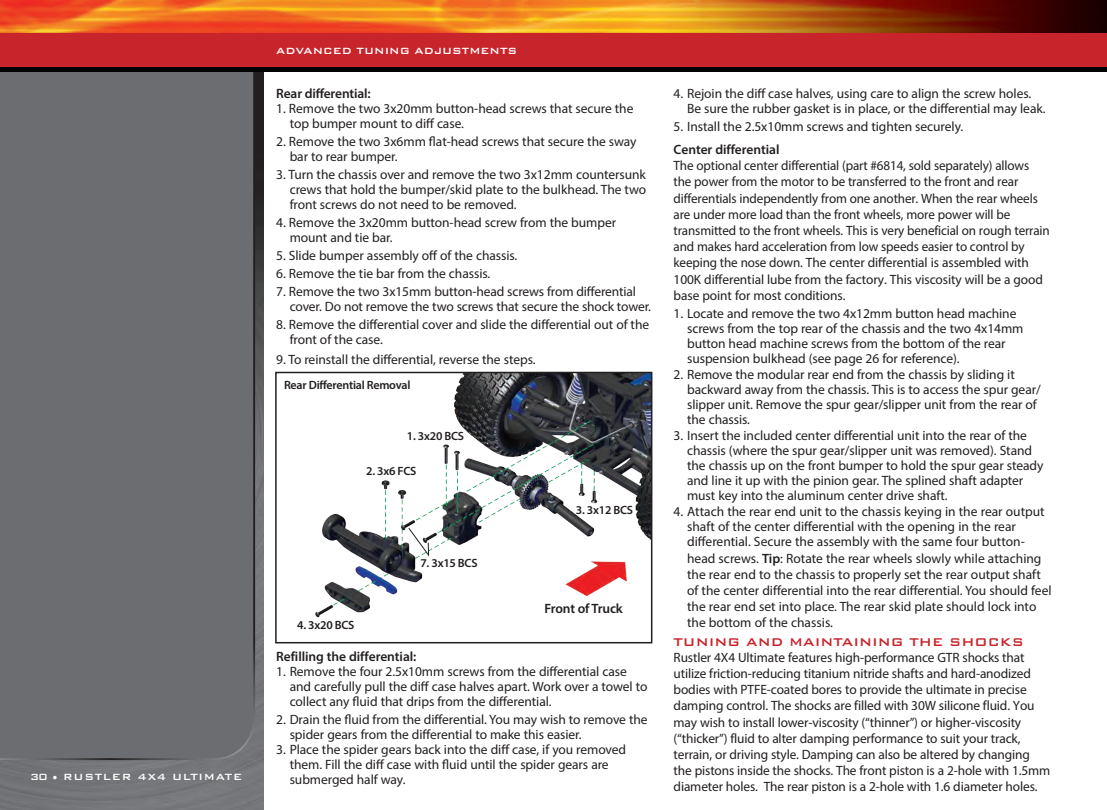
<style>
.page{position:relative;width:1107px;height:810px;background:#fff}
.page>*{position:absolute;margin:0;border:0;box-sizing:border-box;transform-origin:0 0}
.t1{font:500 15px "Bank Gothic BT";color:#c8242b}
.t2{font:13.5px/15px "Myriad Pro";letter-spacing:-.005em;color:#231f20}
.t3{font:600 13.5px "Myriad Pro";letter-spacing:-.005em;color:#231f20}
.t4{font:600 12px "Myriad Pro";letter-spacing:-.02em;color:#231f20}
.t5{font:500 12px "Bank Gothic BT";color:#fff}
.t6{font:500 12px "Bank Gothic BT";letter-spacing:.06em;color:#fff}
.s1{font-weight:600}
</style>
<div class="page">
<img style="left:0;top:71px;width:263px;height:739px">
<div style="left:0;top:71px;width:256px;height:690px;background:#6c6d70"></div>
<img style="left:0;top:0;width:1107px;height:71px">
<div style="left:0;top:33px;width:1107px;height:34px;background:#c8242b"></div>
<img style="left:315px;top:375px;width:334px;height:243px">
<div style="left:275px;top:372px;width:377px;height:271px;border:2px solid #231f20"></div>
<svg style="left:408px;top:527px;width:21px;height:30px"></svg>
<p class="t6" style="left:30px;top:771px;width:214px">30 • RUSTLER 4X4 ULTIMATE</p>
<p class="t5" style="left:276px;top:44px;width:242px">ADVANCED TUNING ADJUSTMENTS</p>
<p class="t3" style="left:276px;top:85px;width:96px">Rear differential:</p>
<p class="t2" style="left:290px;top:101px;width:345px;text-indent:-13px">1. Remove the two 3x20mm button-head screws that secure the top bumper mount to diff case.</p>
<p class="t2" style="left:290px;top:134px;width:348px;text-indent:-13px">2. Remove the two 3x6mm flat-head screws that secure the sway bar to rear bumper.</p>
<p class="t2" style="left:290px;top:167px;width:358px;text-align:justify;text-indent:-13px">3. Turn the chassis over and remove the two 3x12mm countersunk crews that hold the bumper/skid plate to the bulkhead. The two front screws do not need to be removed.</p>
<p class="t2" style="left:290px;top:215px;width:328px;text-indent:-13px">4. Remove the 3x20mm button-head screw from the bumper mount and tie bar.</p>
<p class="t2" style="left:276px;top:248px;width:243px">5. Slide bumper assembly off of the chassis.</p>
<p class="t2" style="left:276px;top:266px;width:216px">6. Remove the tie bar from the chassis.</p>
<p class="t2" style="left:290px;top:284px;width:363px;text-indent:-13px">7. Remove the two 3x15mm button-head screws from differential cover. Do not remove the two screws that secure the shock tower.</p>
<p class="t2" style="left:290px;top:317px;width:361px;text-indent:-13px">8. Remove the differential cover and slide the differential out of the front of the case.</p>
<p class="t2" style="left:276px;top:351px;width:261px">9. To reinstall the differential, reverse the steps.</p>
<p class="t4" style="left:284px;top:378px;width:128px">Rear Differential Removal</p>
<p class="t4" style="left:407px;top:429px;width:59px">1. 3x20 BCS</p>
<p class="t4" style="left:366px;top:463px;width:52px">2. 3x6 FCS</p>
<p class="t4" style="left:297px;top:617px;width:59px">4. 3x20 BCS</p>
<p class="t4" style="left:420px;top:556px;width:59px">7. 3x15 BCS</p>
<p class="t4" style="left:576px;top:503px;width:59px">3. 3x12 BCS</p>
<p class="t3" style="left:545px;top:600px;width:80px">Front of Truck</p>
<p class="t3" style="left:276px;top:648px;width:142px">Refilling the differential:</p>
<p class="t2" style="left:290px;top:664px;width:359px;text-indent:-13px">1. Remove the four 2.5x10mm screws from the differential case and carefully pull the diff case halves apart. Work over a towel to collect any fluid that drips from the differential.</p>
<p class="t2" style="left:290px;top:712px;width:359px;text-indent:-13px">2. Drain the fluid from the differential. You may wish to remove the spider gears from the differential to make this easier.</p>
<p class="t2" style="left:290px;top:742px;width:338px;text-indent:-13px">3. Place the spider gears back into the diff case, if you removed them. Fill the diff case with fluid until the spider gears are submerged half way.</p>
<p class="t2" style="left:687px;top:86px;width:360px;text-indent:-13px">4. Rejoin the diff case halves, using care to align the screw holes.<br>Be sure the rubber gasket is in place, or the differential may leak.</p>
<p class="t2" style="left:674px;top:119px;width:291px">5. Install the 2.5x10mm screws and tighten securely.</p>
<p class="t3" style="left:674px;top:141px;width:107px">Center differential</p>
<p class="t2" style="left:674px;top:157px;width:378px;line-height:16.2px">The optional center differential (part #6814, sold separately) allows the power from the motor to be transferred to the front and rear differentials independently from one another. When the rear wheels are under more load than the front wheels, more power will be transmitted to the front wheels. This is very beneficial on rough terrain and makes hard acceleration from low speeds easier to control by keeping the nose down. The center differential is assembled with 100K differential lube from the factory. This viscosity will be a good base point for most conditions.</p>
<p class="t2" style="left:687px;top:306px;width:338px;text-indent:-13px">1. Locate and remove the two 4x12mm button head machine screws from the top rear of the chassis and the two 4x14mm button head machine screws from the bottom of the rear suspension bulkhead (see page 26 for reference).</p>
<p class="t2" style="left:687px;top:367px;width:355px;text-indent:-13px">2. Remove the modular rear end from the chassis by sliding it backward away from the chassis. This is to access the spur gear/ slipper unit. Remove the spur gear/slipper unit from the rear of the chassis.</p>
<p class="t2" style="left:687px;top:428px;width:358px;text-indent:-13px">3. Insert the included center differential unit into the rear of the chassis (where the spur gear/slipper unit was removed). Stand the chassis up on the front bumper to hold the spur gear steady and line it up with the pinion gear. The splined shaft adapter must key into the aluminum center drive shaft.</p>
<p class="t2" style="left:687px;top:504px;width:366px;line-height:15.9px;text-indent:-13px">4. Attach the rear end unit to the chassis keying in the rear output shaft of the center differential with the opening in the rear differential. Secure the assembly with the same four button&shy;head screws. <span class="s1">Tip</span>: Rotate the rear wheels slowly while attaching the rear end to the chassis to properly set the rear output shaft of the center differential into the rear differential. You should feel the rear end set into place. The rear skid plate should lock into the bottom of the chassis.</p>
<p class="t1" style="left:674px;top:634px;width:352px">TUNING AND MAINTAINING THE SHOCKS</p>
<p class="t2" style="left:674px;top:649px;width:378px;line-height:16.2px">Rustler 4X4 Ultimate features high-performance GTR shocks that utilize friction-reducing titanium nitride shafts and hard-anodized bodies with PTFE-coated bores to provide the ultimate in precise damping control. The shocks are filled with 30W silicone fluid. You may wish to install lower-viscosity (“thinner”) or higher-viscosity (“thicker”) fluid to alter damping performance to suit your track, terrain, or driving style. Damping can also be altered by changing the pistons inside the shocks. The front piston is a 2-hole with 1.5mm diameter holes. The rear piston is a 2-hole with 1.6 diameter holes.</p>
</div>
